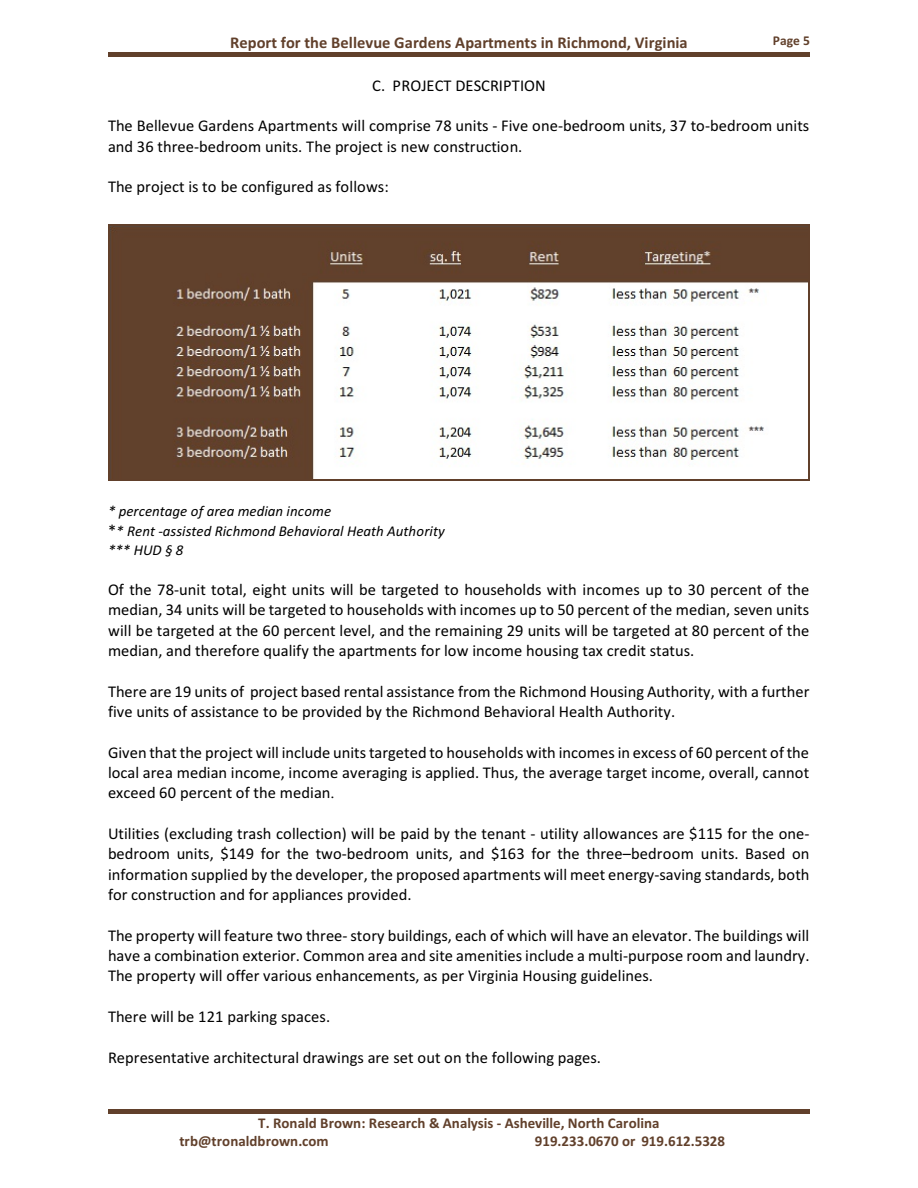
<style>
.page{position:relative;width:918px;height:1188px;background:#fff}
.page>*{position:absolute;margin:0;border:0;box-sizing:border-box;transform-origin:0 0}
.t1{font:16.5px/20.4px "Calibri";color:#000;text-align:justify}
.t2{font:700 16.5px "Calibri";color:#61402b}
.t3{font:700 15px/18.1px "Calibri";color:#61402b}
.t4{font:italic 15px/19.2px "Calibri";color:#000}
.t5{font:700 13.5px "Calibri";color:#61402b}
.s1{font-style:normal;font-size:16.5px}
.s2{font-family:"Times New Roman"}
</style>
<div class="page">
<hr style="left:108px;top:53px;width:702px;height:4px;background:#61402b">
<img style="left:109px;top:225px;width:700px;height:255px">
<hr style="left:108px;top:224px;width:1px;height:257px;background:#61402b">
<hr style="left:809px;top:224px;width:1px;height:257px;background:#61402b">
<hr style="left:108px;top:224px;width:702px;height:1px;background:#61402b">
<hr style="left:108px;top:480px;width:702px;height:1px;background:#61402b">
<hr style="left:108px;top:1109px;width:702px;height:4px;background:#61402b">
<p class="t2" style="left:230px;top:36px;width:459px">Report for the Bellevue Gardens Apartments in Richmond, Virginia</p>
<p class="t5" style="left:773px;top:35px;width:39px">Page 5</p>
<p class="t1" style="left:372px;top:76px;width:175px">C. PROJECT DESCRIPTION</p>
<p class="t1" style="left:108px;top:117px;width:703px">The Bellevue Gardens Apartments will comprise 78 units - Five one-bedroom units, 37 to-bedroom units and 36 three-bedroom units. The project is new construction.</p>
<p class="t1" style="left:108px;top:178px;width:282px">The project is to be configured as follows:</p>
<p class="t4" style="left:108px;top:503px;width:338px">* percentage of area median income<br><span class="s1">*</span>* Rent -assisted Richmond Behavioral Heath Authority *** HUD § 8</p>
<p class="t1" style="left:108px;top:581px;width:703px">Of the 78-unit total, eight units will be targeted to households with incomes up to 30 percent of the median, 34 units will be targeted to households with incomes up to 50 percent of the median, seven units will be targeted at the 60 percent level, and the remaining 29 units will be targeted at 80 percent of the median, and therefore qualify the apartments for low income housing tax credit status.</p>
<p class="t1" style="left:108px;top:682px;width:703px">There are 19 units of project based rental assistance from the Richmond Housing Authority, with a further five units of assistance to be provided by the Richmond Behavioral Health Authority.</p>
<p class="t1" style="left:108px;top:743px;width:703px">Given that the project will include units targeted to households with incomes in excess of 60 percent of the local area median income, income averaging is applied. Thus, the average target income, overall, cannot exceed 60 percent of the median<span class="s2">.</span></p>
<p class="t1" style="left:108px;top:825px;width:703px">Utilities (excluding trash collection) will be paid by the tenant - utility allowances are $115 for the one&shy;bedroom units, $149 for the two-bedroom units, and $163 for the three–bedroom units. Based on information supplied by the developer, the proposed apartments will meet energy-saving standards, both for construction and for appliances provided.</p>
<p class="t1" style="left:108px;top:926px;width:703px">The property will feature two three- story buildings, each of which will have an elevator. The buildings will have a combination exterior. Common area and site amenities include a multi-purpose room and laundry.<br>The property will offer various enhancements, as per Virginia Housing guidelines.</p>
<p class="t1" style="left:108px;top:1008px;width:224px">There will be 121 parking spaces.</p>
<p class="t1" style="left:108px;top:1048px;width:495px">Representative architectural drawings are set out on the following pages.</p>
<p class="t3" style="left:179px;top:1115px;width:482px;text-indent:79px">T. Ronald Brown: Research &amp; Analysis - Asheville, North Carolina trb@tronaldbrown.com</p>
<p class="t3" style="left:535px;top:1133px;width:192px">919.233.0670 or 919.612.5328</p>
</div>
